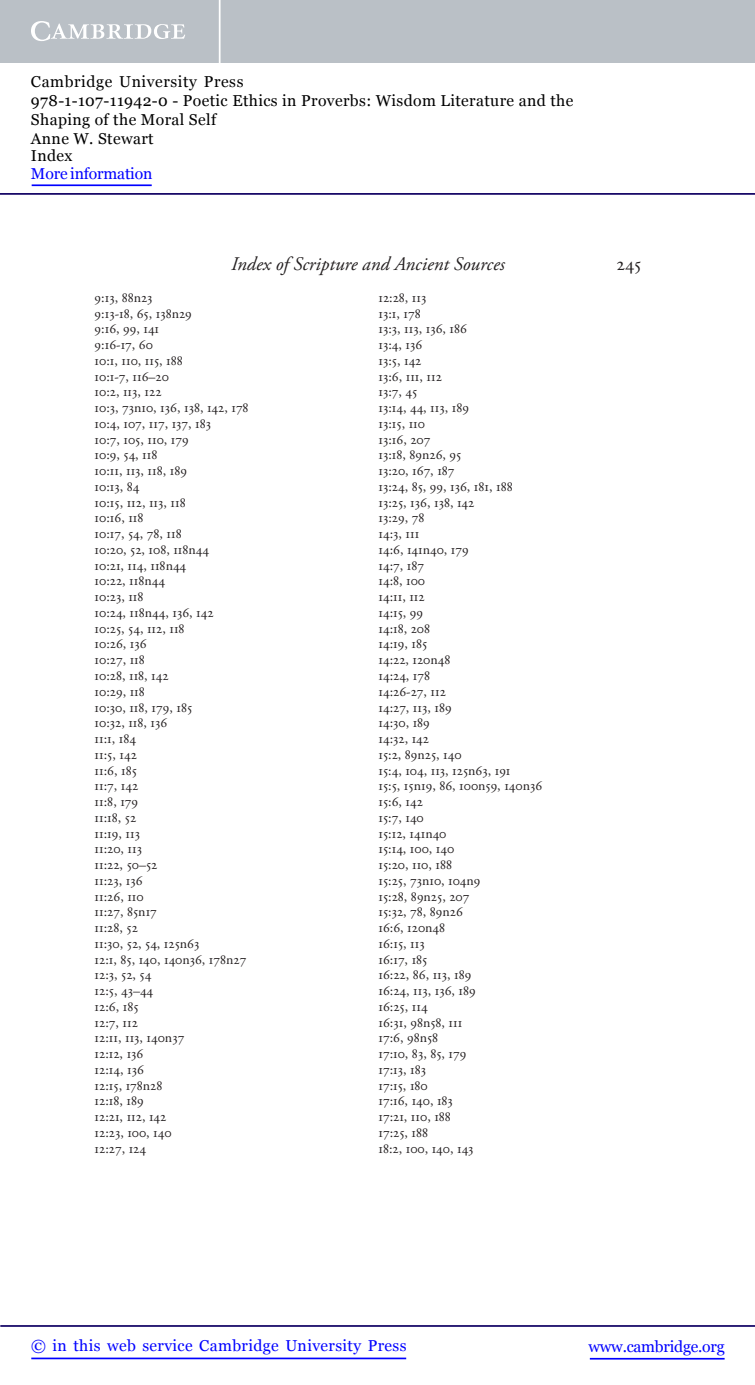
<style>
.page{position:relative;width:755px;height:1385px;background:#fff}
.page>*{position:absolute;margin:0;border:0;box-sizing:border-box;transform-origin:0 0}
.t1{font:italic 19.25px "Adobe Garamond Pro";color:#231f20}
.t2{font:19.25px "Adobe Garamond Pro";color:#231f20}
.t3{font:15.75px/18.9px "Georgia";letter-spacing:.025em;color:#000}
.t4{font:15.75px "Georgia";letter-spacing:.025em;color:#00f}
.t5{font:15.75px "Georgia";letter-spacing:-.015em;color:#00f}
.t6{font:15.75px "Georgia";letter-spacing:-.01em;color:#00f}
.t7{font:14px/15.8px "Adobe Garamond Pro";color:#231f20}
</style>
<div class="page">
<hr style="left:589px;top:1358px;width:135px;height:1px;background:#00f">
<hr style="left:0;top:1325px;width:754px;height:2px;background:#150666">
<hr style="left:31px;top:1357px;width:375px;height:2px;background:#00f">
<div style="left:0;top:0;width:754px;height:63px;background:#bac0c6"></div>
<svg style="left:31px;top:21px;width:154px;height:20px"></svg>
<hr style="left:219px;top:0;width:1px;height:63px;background:#fff">
<hr style="left:0;top:193px;width:754px;height:2px;background:#150666">
<hr style="left:32px;top:184px;width:120px;height:2px;background:#00f">
<p class="t3" style="left:31px;top:73px;width:543px">Cambridge University Press<br>978-1-107-11942-0 - Poetic Ethics in Proverbs: Wisdom Literature and the Shaping of the Moral Self<br>Anne W. Stewart</p>
<p class="t3" style="left:31px;top:146px;width:43px">Index</p>
<p class="t6" style="left:31px;top:164px;width:123px">More information</p>
<h1 class="t1" style="left:231px;top:257px;width:275px">Index of Scripture and Ancient Sources</h1>
<h1 class="t2" style="left:616px;top:257px;width:26px">245</h1>
<p class="t7" style="left:94px;top:291px;width:155px">9:13, 88n23<br>9:13-18, 65 , 138n29<br>9:16, 99 , 141<br>9:16-17, 60<br>10:1, 110 , 115 , 188<br>10:1-7, 116 – 20<br>10:2, 113 , 122<br>10:3, 73n10 , 136 , 138 , 142 , 178<br>10:4, 107 , 117 , 137 , 183<br>10:7, 105 , 110 , 179<br>10:9, 54 , 118<br>10:11, 113 , 118 , 189<br>10:13, 84<br>10:15, 112 , 113 , 118<br>10:16, 118<br>10:17, 54 , 78 , 118<br>10:20, 52 , 108 , 118n44<br>10:21, 114 , 118n44<br>10:22, 118n44<br>10:23, 118<br>10:24, 118n44 , 136 , 142<br>10:25, 54 , 112 , 118<br>10:26, 136<br>10:27, 118<br>10:28, 118 , 142<br>10:29, 118<br>10:30, 118 , 179 , 185<br>10:32, 118 , 136<br>11:1, 184<br>11:5, 142<br>11:6, 185<br>11:7, 142<br>11:8, 179<br>11:18, 52<br>11:19, 113<br>11:20, 113<br>11:22, 50 – 52<br>11:23, 136<br>11:26, 110<br>11:27, 85n17<br>11:28, 52<br>11:30, 52 , 54 , 125n63<br>12:1, 85 , 140 , 140n36 , 178n27<br>12:3, 52 , 54<br>12:5, 43 – 44<br>12:6, 185<br>12:7, 112<br>12:11, 113 , 140n37<br>12:12, 136<br>12:14, 136<br>12:15, 178n28<br>12:18, 189<br>12:21, 112 , 142<br>12:23, 100 , 140<br>12:27, 124</p>
<p class="t7" style="left:378px;top:291px;width:165px">12:28, 113<br>13:1, 178<br>13:3, 113 , 136 , 186<br>13:4, 136<br>13:5, 142<br>13:6, 111 , 112<br>13:7, 45<br>13:14, 44 , 113 , 189<br>13:15, 110<br>13:16, 207<br>13:18, 89n26 , 95<br>13:20, 167 , 187<br>13:24, 85 , 99 , 136 , 181 , 188<br>13:25, 136 , 138 , 142<br>13:29, 78<br>14:3, 111<br>14:6, 141n40 , 179<br>14:7, 187<br>14:8, 100<br>14:11, 112<br>14:15, 99<br>14:18, 208<br>14:19, 185<br>14:22, 120n48<br>14:24, 178<br>14:26-27, 112<br>14:27, 113 , 189<br>14:30, 189<br>14:32, 142<br>15:2, 89n25 , 140<br>15:4, 104 , 113 , 125n63 , 191<br>15:5, 15n19 , 86 , 100n59 , 140n36<br>15:6, 142<br>15:7, 140<br>15:12, 141n40<br>15:14, 100 , 140<br>15:20, 110 , 188<br>15:25, 73n10 , 104n9<br>15:28, 89n25 , 207<br>15:32, 78 , 89n26<br>16:6, 120n48<br>16:15, 113<br>16:17, 185<br>16:22, 86 , 113 , 189<br>16:24, 113 , 136 , 189<br>16:25, 114<br>16:31, 98n58 , 111<br>17:6, 98n58<br>17:10, 83 , 85 , 179<br>17:13, 183<br>17:15, 180<br>17:16, 140 , 183<br>17:21, 110 , 188<br>17:25, 188<br>18:2, 100 , 140 , 143</p>
<p class="t4" style="left:31px;top:1336px;width:376px">© in this web service Cambridge University Press</p>
<p class="t5" style="left:588px;top:1336px;width:137px">www.cambridge.org</p>
</div>
